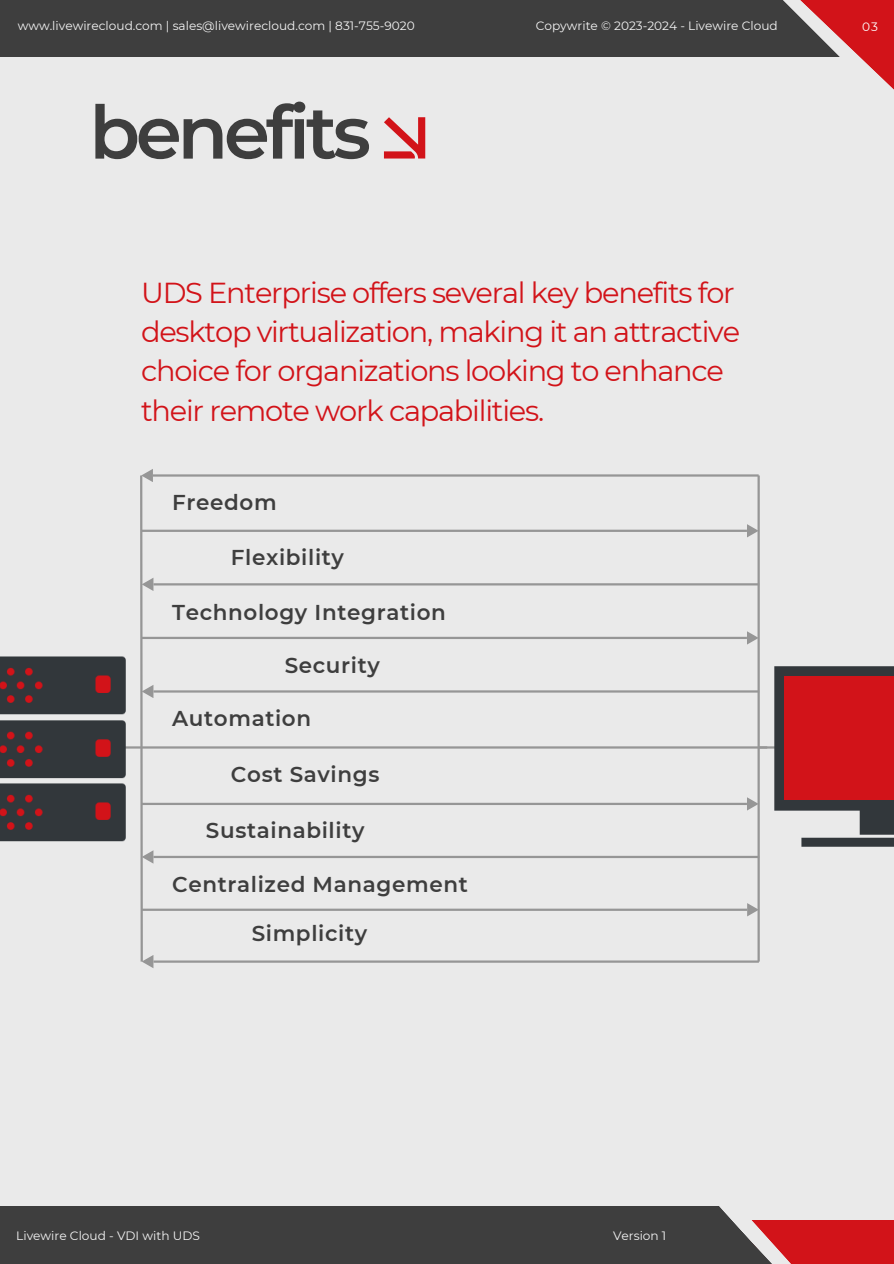
<style>
.page{position:relative;width:894px;height:1264px;background:#fff}
.page>*{position:absolute;margin:0;border:0;box-sizing:border-box;transform-origin:0 0}
.t1{font:600 73.8px "Montserrat";letter-spacing:-.055em;color:#3e3e3e}
.t2{font:28.8px/39.3px "Montserrat";letter-spacing:-.04em;color:#d21319}
.t3{font:600 21.45px "Montserrat";letter-spacing:.03em;color:#3e3e3e}
.t4{font:12.15px "Montserrat";color:#f5f5f5}
.t5{font:12.15px "Montserrat";color:#fff}
</style>
<div class="page">
<div style="left:0;top:0;width:893px;height:1263px;background:#eaeaea"></div>
<svg style="left:384px;top:117px;width:41px;height:41px"></svg>
<img style="left:0;top:656px;width:139px;height:186px">
<img style="left:752px;top:634px;width:141px;height:225px">
<div style="left:783px;top:676px;width:110px;height:124px;background:#d21319"></div>
<hr style="left:757px;top:475px;width:2px;height:486px;background:#969696">
<hr style="left:142px;top:746px;width:625px;height:2px;background:#969696">
<hr style="left:142px;top:636px;width:604px;height:3px;background:#969696">
<hr style="left:153px;top:855px;width:606px;height:3px;background:#969696">
<hr style="left:142px;top:802px;width:604px;height:3px;background:#969696">
<hr style="left:153px;top:690px;width:606px;height:2px;background:#969696">
<hr style="left:142px;top:908px;width:605px;height:2px;background:#969696">
<hr style="left:142px;top:529px;width:604px;height:3px;background:#969696">
<hr style="left:153px;top:960px;width:605px;height:2px;background:#969696">
<svg style="left:746px;top:524px;width:12px;height:13px"></svg>
<hr style="left:153px;top:583px;width:606px;height:2px;background:#969696">
<svg style="left:746px;top:631px;width:12px;height:13px"></svg>
<svg style="left:746px;top:797px;width:12px;height:13px"></svg>
<svg style="left:747px;top:903px;width:11px;height:13px"></svg>
<hr style="left:153px;top:474px;width:605px;height:2px;background:#969696">
<svg style="left:139px;top:469px;width:14px;height:499px"></svg>
<div style="left:0;top:1206px;width:767px;height:57px;background:#3e3e3e"></div>
<div style="left:749px;top:1219px;width:144px;height:44px;background:#d21319"></div>
<svg style="left:719px;top:1206px;width:111px;height:57px"></svg>
<div style="left:0;top:0;width:840px;height:57px;background:#3e3e3e"></div>
<svg style="left:783px;top:0;width:110px;height:89px"></svg>
<h3 class="t4" style="left:18px;top:19px;width:398px">www.livewirecloud.com | sales@livewirecloud.com | 831-755-9020</h3>
<h3 class="t4" style="left:535px;top:19px;width:243px">Copywrite © 2023-2024 - Livewire Cloud</h3>
<h3 class="t5" style="left:862px;top:19px;width:17px">03</h3>
<p class="t1" style="left:89px;top:87px;width:283px">benefits</p>
<p class="t2" style="left:141px;top:273px;width:600px">UDS Enterprise offers several key benefits for desktop virtualization, making it an attractive choice for organizations looking to enhance their remote work capabilities.</p>
<h1 class="t3" style="left:172px;top:489px;width:106px">Freedom</h1>
<p class="t3" style="left:231px;top:544px;width:115px">Flexibility</p>
<h2 class="t3" style="left:172px;top:599px;width:275px">Technology Integration</h2>
<h3 class="t3" style="left:284px;top:652px;width:97px">Security</h3>
<h3 class="t3" style="left:172px;top:705px;width:140px">Automation</h3>
<h3 class="t3" style="left:231px;top:761px;width:150px">Cost Savings</h3>
<p class="t3" style="left:206px;top:817px;width:160px">Sustainability</p>
<p class="t3" style="left:172px;top:871px;width:297px">Centralized Management</p>
<h3 class="t3" style="left:251px;top:920px;width:117px">Simplicity</h3>
<h3 class="t4" style="left:16px;top:1228px;width:185px">Livewire Cloud - VDI with UDS</h3>
<h3 class="t4" style="left:613px;top:1228px;width:55px">Version 1</h3>
</div>
